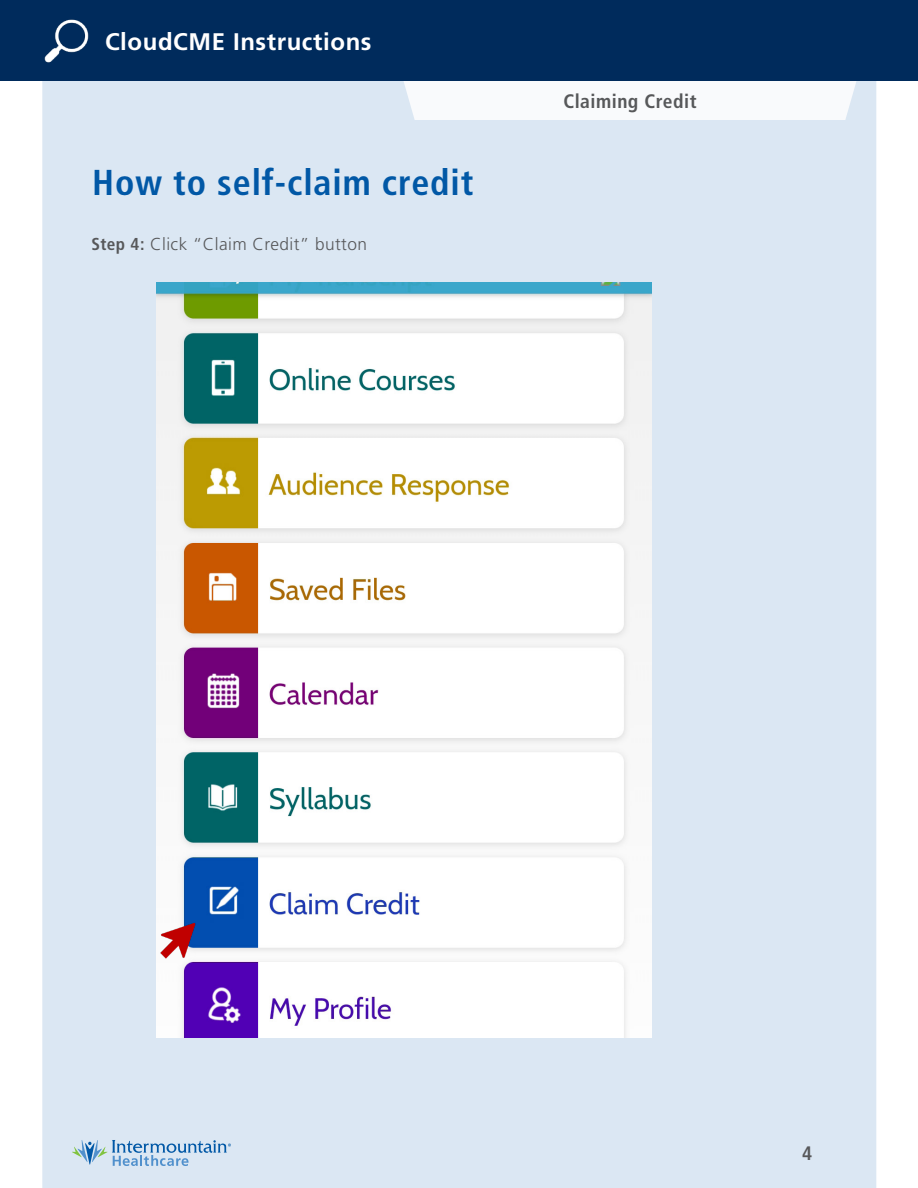
<style>
.page{position:relative;width:918px;height:1188px;background:#fff}
.page>*{position:absolute;margin:0;border:0;box-sizing:border-box;transform-origin:0 0}
.t1{font:700 condensed 36px "Frutiger LT Std";letter-spacing:.025em;color:#0158a6}
.t2{font:700 24px "Frutiger LT Std";letter-spacing:.025em;color:#fff}
.t3{font:700 condensed 19.5px "Frutiger LT Std";letter-spacing:.025em;color:#57585a}
.t4{font:300 17.25px "Frutiger LT Std";letter-spacing:.025em;color:#57585a}
.s1{font-weight:700;font-stretch:condensed}
</style>
<div class="page">
<div style="left:42px;top:81px;width:834px;height:1107px;background:#dbe7f3"></div>
<svg style="left:404px;top:81px;width:452px;height:39px"></svg>
<div style="left:0;top:0;width:918px;height:81px;background:#002b5c"></div>
<img style="left:44px;top:19px;width:45px;height:44px">
<svg style="left:72px;top:1140px;width:159px;height:26px;background:#afcbe2"></svg>
<img style="left:156px;top:282px;width:495px;height:756px">
<img style="left:148px;top:911px;width:59px;height:59px">
<p class="t2" style="left:105px;top:27px;width:268px">CloudCME Instructions</p>
<p class="t1" style="left:92px;top:161px;width:383px">How to self-claim credit</p>
<p class="t4" style="left:91px;top:234px;width:277px"><span class="s1">Step 4:</span> Click “Claim Credit” button</p>
<p class="t3" style="left:563px;top:89px;width:135px">Claiming Credit</p>
<p class="t3" style="left:802px;top:1142px;width:12px">4</p>
</div>
